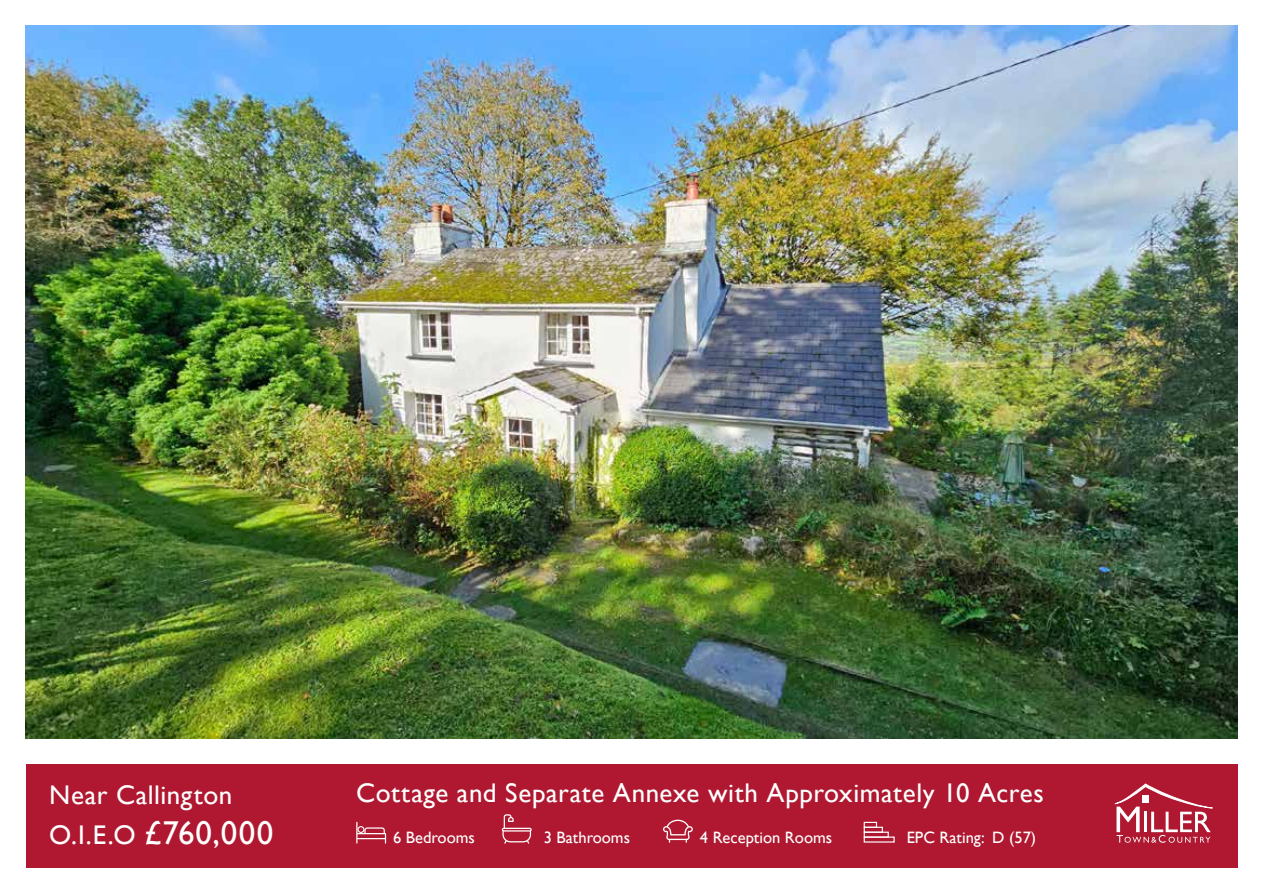
<style>
.page{position:relative;width:1263px;height:893px;background:#fff}
.page>*{position:absolute;margin:0;border:0;box-sizing:border-box;transform-origin:0 0}
.t1{font:33px "Gill Sans";letter-spacing:.035em;color:#fff}
.t2{font:27px "Gill Sans";letter-spacing:.02em;color:#fff}
.t3{font:16.5px "Gill Sans";color:#fff}
.s1{font-size:27px}
</style>
<div class="page">
<div style="left:26px;top:763px;width:1211px;height:104px;background:#af1830"></div>
<svg style="left:1115px;top:784px;width:97px;height:59px"></svg>
<svg style="left:356px;top:822px;width:30px;height:22px"></svg>
<svg style="left:502px;top:814px;width:30px;height:30px"></svg>
<svg style="left:663px;top:820px;width:30px;height:23px"></svg>
<div style="left:864px;top:822px;width:13px;height:6px;border:1px solid #fff"></div>
<div style="left:864px;top:827px;width:19px;height:6px;border:1px solid #fff"></div>
<div style="left:864px;top:832px;width:25px;height:6px;border:1px solid #fff"></div>
<div style="left:864px;top:836px;width:31px;height:7px;border:1px solid #fff"></div>
<img style="left:26px;top:26px;width:1211px;height:712px">
<p class="t2" style="left:356px;top:778px;width:689px">Cottage and Separate Annexe with Approximately 10 Acres</p>
<p class="t2" style="left:49px;top:779px;width:185px">Near Callington</p>
<p class="t1" style="left:49px;top:813px;width:226px"><span class="s1">O.I.E.O</span> £760,000</p>
<p class="t3" style="left:393px;top:827px;width:83px">6 Bedrooms</p>
<p class="t3" style="left:544px;top:827px;width:88px">3 Bathrooms</p>
<p class="t3" style="left:700px;top:827px;width:134px">4 Reception Rooms</p>
<p class="t3" style="left:907px;top:827px;width:131px">EPC Rating: D (57)</p>
</div>
